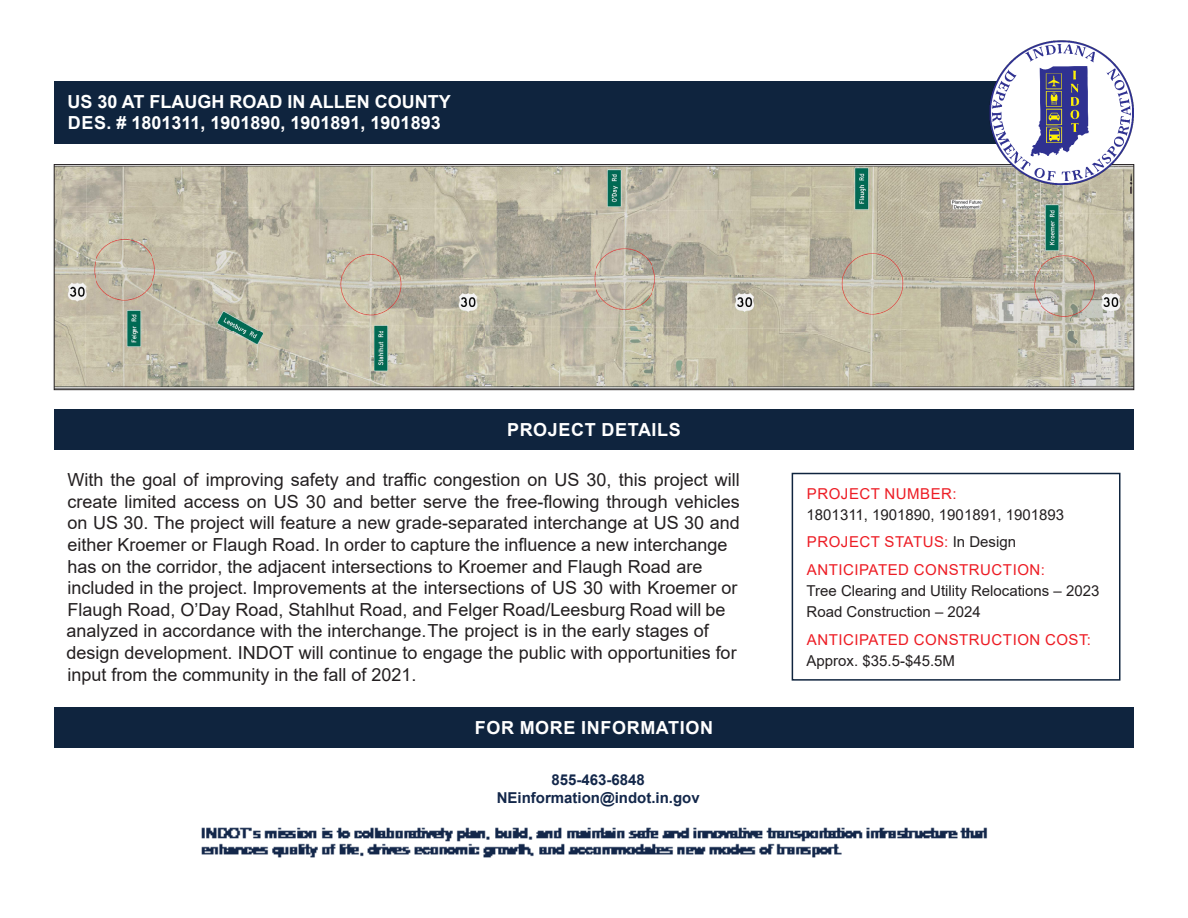
<style>
.page{position:relative;width:1188px;height:918px;background:#fff}
.page>*{position:absolute;margin:0;border:0;box-sizing:border-box;transform-origin:0 0}
.Paragraph_Style_1{font:18px/21.6px "Arial";color:#231f20}
.M{font:700 18px "Arial";color:#fff}
.M-2{font:700 18px "Arial";letter-spacing:.035em;color:#fff}
.XL{font:700 18px "Arial";color:#fff}
.Paragraph_Style_1-2{font:15px/21px "Arial";color:#231f20}
.Paragraph_Style_1-3{font:15px "Arial";letter-spacing:.035em;color:#ed1c24}
.Paragraph_Style_1-4{font:700 15px "Arial";color:#13274a}
.s1{color:#ed1c24}
.s2{color:#231f20}
</style>
<div class="page">
<img style="left:56px;top:166px;width:1076px;height:222px">
<div style="left:54px;top:164px;width:1080px;height:226px;border:1px solid #231f20"></div>
<img style="left:201px;top:827px;width:787px;height:31px">
<div style="left:54px;top:81px;width:1008px;height:63px;background:#0f243e"></div>
<div style="left:54px;top:409px;width:1080px;height:40px;background:#0f243e"></div>
<div style="left:54px;top:707px;width:1080px;height:41px;background:#0f243e"></div>
<img style="left:990px;top:40px;width:144px;height:144px">
<svg style="left:791px;top:472px;width:330px;height:209px"></svg>
<p class="XL" style="left:68px;top:89px;width:385px">US 30 AT FLAUGH ROAD IN ALLEN COUNTY</p>
<p class="M" style="left:68px;top:110px;width:374px">DES. # 1801311, 1901890, 1901891, 1901893</p>
<p class="M-2" style="left:507px;top:417px;width:175px">PROJECT DETAILS</p>
<p class="Paragraph_Style_1" style="left:66px;top:469px;width:675px">With the goal of improving safety and traffic congestion on US 30, this project will create limited access on US 30 and better serve the free-flowing through vehicles on US 30. The project will feature a new grade-separated interchange at US 30 and either Kroemer or Flaugh Road. In order to capture the influence a new interchange has on the corridor, the adjacent intersections to Kroemer and Flaugh Road are included in the project. Improvements at the intersections of US 30 with Kroemer or Flaugh Road, O’Day Road, Stahlhut Road, and Felger Road/Leesburg Road will be analyzed in accordance with the interchange.The project is in the early stages of design development. INDOT will continue to engage the public with opportunities for input from the community in the fall of 2021.</p>
<p class="M-2" style="left:475px;top:715px;width:240px">FOR MORE INFORMATION</p>
<p class="Paragraph_Style_1-4" style="left:552px;top:770px;width:95px">855-463-6848</p>
<p class="Paragraph_Style_1-4" style="left:497px;top:788px;width:204px">NEinformation@indot.in.gov</p>
<p class="Paragraph_Style_1-2" style="left:807px;top:483px;width:259px"><span class="s1">PROJECT NUMBER:<br></span>1801311, 1901890, 1901891, 1901893</p>
<p class="Paragraph_Style_1-3" style="left:807px;top:532px;width:211px">PROJECT STATUS: <span class="s2">In Design</span></p>
<p class="Paragraph_Style_1-3" style="left:807px;top:559px;width:239px">ANTICIPATED CONSTRUCTION:</p>
<p class="Paragraph_Style_1-2" style="left:807px;top:580px;width:294px">Tree Clearing and Utility Relocations – 2023</p>
<p class="Paragraph_Style_1-2" style="left:807px;top:601px;width:176px">Road Construction – 2024</p>
<p class="Paragraph_Style_1-3" style="left:807px;top:629px;width:286px">ANTICIPATED CONSTRUCTION COST:</p>
<p class="Paragraph_Style_1-2" style="left:807px;top:650px;width:150px">Approx. $35.5-$45.5M</p>
</div>
